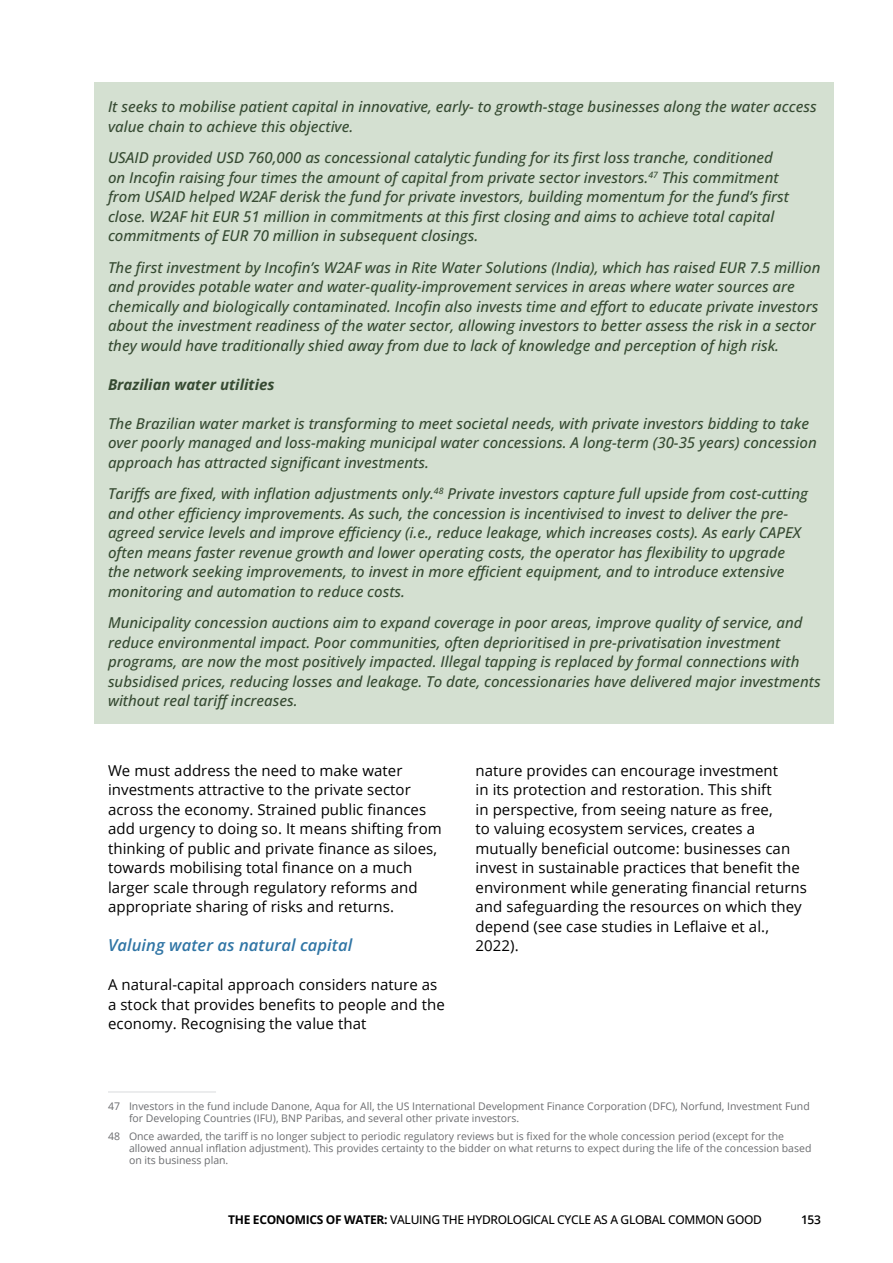
<style>
.page{position:relative;width:893px;height:1263px;background:#fff}
.page>*{position:absolute;margin:0;border:0;box-sizing:border-box;transform-origin:0 0}
.t1{font:italic 600 16.5px "Open Sans";letter-spacing:.005em;color:#3075a5}
.t2{font:italic 500 15px/19.5px "Open Sans";color:#364a32}
.t3{font:15px/19.5px "Open Sans";letter-spacing:.005em;color:#000}
.t4{font:italic 700 15px "Open Sans";color:#364a32}
.t5{font:500 12px "Open Sans";letter-spacing:-.025em;color:#000}
.t6{font:600 12px "Open Sans";color:#000}
.t7{font:10.5px/12px "Open Sans";color:#6b6c6f}
.s1{font-weight:700}
</style>
<div class="page">
<div style="left:94px;top:83px;width:740px;height:66px;background:#d4e0d1"></div>
<div style="left:94px;top:134px;width:740px;height:125px;background:#d4e0d1"></div>
<div style="left:94px;top:243px;width:740px;height:242px;background:#d4e0d1"></div>
<div style="left:94px;top:470px;width:740px;height:144px;background:#d4e0d1"></div>
<div style="left:94px;top:598px;width:740px;height:126px;background:#d4e0d1"></div>
<hr style="left:108px;top:1091px;width:108px;height:2px;background:#e6e7e8">
<p class="t2" style="left:108px;top:96px;width:710px">It seeks to mobilise patient capital in innovative, early- to growth-stage businesses along the water access value chain to achieve this objective.</p>
<p class="t2" style="left:108px;top:147px;width:683px">USAID provided USD 760,000 as concessional catalytic funding for its first loss tranche, conditioned on Incofin raising four times the amount of capital from private sector investors.<sup>47</sup> This commitment from USAID helped W2AF derisk the fund for private investors, building momentum for the fund’s first close. W2AF hit EUR 51 million in commitments at this first closing and aims to achieve total capital commitments of EUR 70 million in subsequent closings.</p>
<p class="t2" style="left:108px;top:257px;width:714px">The first investment by Incofin’s W2AF was in Rite Water Solutions (India), which has raised EUR 7.5 million and provides potable water and water-quality-improvement services in areas where water sources are chemically and biologically contaminated. Incofin also invests time and effort to educate private investors about the investment readiness of the water sector, allowing investors to better assess the risk in a sector they would have traditionally shied away from due to lack of knowledge and perception of high risk.</p>
<p class="t4" style="left:108px;top:374px;width:168px">Brazilian water utilities</p>
<p class="t2" style="left:108px;top:413px;width:710px">The Brazilian water market is transforming to meet societal needs, with private investors bidding to take over poorly managed and loss-making municipal water concessions. A long-term (30-35 years) concession approach has attracted significant investments.</p>
<p class="t2" style="left:108px;top:483px;width:702px">Tariffs are fixed, with inflation adjustments only.<sup>48</sup> Private investors capture full upside from cost-cutting and other efficiency improvements. As such, the concession is incentivised to invest to deliver the pre&shy;agreed service levels and improve efficiency (i.e., reduce leakage, which increases costs). As early CAPEX often means faster revenue growth and lower operating costs, the operator has flexibility to upgrade the network seeking improvements, to invest in more efficient equipment, and to introduce extensive monitoring and automation to reduce costs.</p>
<p class="t2" style="left:108px;top:612px;width:714px">Municipality concession auctions aim to expand coverage in poor areas, improve quality of service, and reduce environmental impact. Poor communities, often deprioritised in pre-privatisation investment programs, are now the most positively impacted. Illegal tapping is replaced by formal connections with subsidised prices, reducing losses and leakage. To date, concessionaries have delivered major investments without real tariff increases.</p>
<p class="t3" style="left:108px;top:760px;width:335px">We must address the need to make water investments attractive to the private sector across the economy. Strained public finances add urgency to doing so. It means shifting from thinking of public and private finance as siloes, towards mobilising total finance on a much larger scale through regulatory reforms and appropriate sharing of risks and returns.</p>
<p class="t1" style="left:108px;top:933px;width:246px">Valuing water as natural capital</p>
<p class="t3" style="left:108px;top:974px;width:338px">A natural-capital approach considers nature as a stock that provides benefits to people and the economy. Recognising the value that</p>
<p class="t3" style="left:476px;top:760px;width:333px">nature provides can encourage investment<br>in its protection and restoration. This shift<br>in perspective, from seeing nature as free,<br>to valuing ecosystem services, creates a mutually beneficial outcome: businesses can invest in sustainable practices that benefit the environment while generating financial returns and safeguarding the resources on which they depend (see case studies in Leflaive et al., 2022).</p>
<p class="t7" style="left:129px;top:1100px;width:682px;text-indent:-21px">47 Investors in the fund include Danone, Aqua for All, the US International Development Finance Corporation (DFC), Norfund, Investment Fund for Developing Countries (IFU), BNP Paribas, and several other private investors.</p>
<p class="t7" style="left:129px;top:1130px;width:684px;text-indent:-21px">48 Once awarded, the tariff is no longer subject to periodic regulatory reviews but is fixed for the whole concession period (except for the allowed annual inflation adjustment). This provides certainty to the bidder on what returns to expect during the life of the concession based on its business plan.</p>
<p class="t5" style="left:228px;top:1211px;width:535px"><span class="s1">THE ECONOMICS OF WATER:</span> VALUING THE HYDROLOGICAL CYCLE AS A GLOBAL COMMON GOOD</p>
<p class="t6" style="left:801px;top:1211px;width:21px">153</p>
</div>
